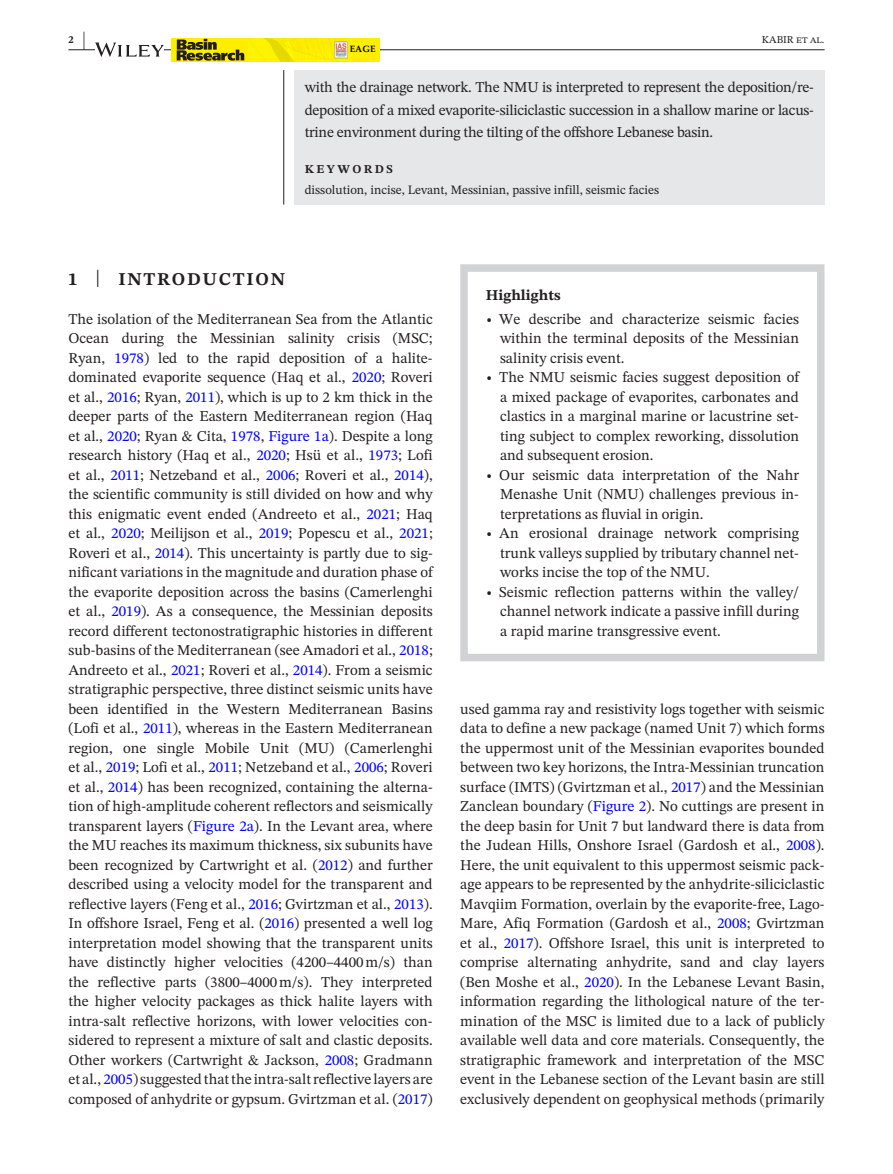
<style>
.page{position:relative;width:893px;height:1174px;background:#fff}
.page>*{position:absolute;margin:0;border:0;box-sizing:border-box;transform-origin:0 0}
.t1{font:700 18px "STIX Two Text";letter-spacing:.1em;color:#231f20}
.t2{font:15px/19.5px "STIX Two Text";color:#231f20;text-align:justify}
.t3{font:700 15px "STIX Two Text";color:#231f20}
.t4{font:12.75px "STIX Two Text";color:#231f20}
.t5{font:700 12px "STIX Two Text";letter-spacing:.2em;color:#231f20}
.t6{font:10.5px "STIX Two Text";color:#231f20}
.t7{font:700 10.5px "STIX Two Text";color:#231f20}
.t8{font:700 9.15px "Palatino Linotype";color:#000}
.s1{font-size:21px}
.s2{font-weight:400;font-size:23.7px}
.s3{color:#00f}
</style>
<div class="page">
<hr style="left:68px;top:49px;width:756px;height:1px;background:#231f20">
<svg style="left:95px;top:43px;width:69px;height:14px"></svg>
<div style="left:171px;top:38px;width:208px;height:23px;background:#fe0"></div>
<img style="left:264px;top:38px;width:88px;height:23px">
<svg style="left:177px;top:39px;width:67px;height:22px"></svg>
<div style="left:294px;top:70px;width:530px;height:134px;background:#e6e7e9"></div>
<hr style="left:283px;top:70px;width:1px;height:134px;background:#231f20">
<div style="left:460px;top:264px;width:364px;height:397px;border:8px solid #d1d2d4"></div>
<p class="t7" style="left:68px;top:32px;width:18px">2 <span class="s1">|</span></p>
<p class="t8" style="left:350px;top:42px;width:27px">EAGE</p>
<p class="t6" style="left:762px;top:32px;width:64px">KABIR et al.</p>
<p class="t2" style="left:305px;top:76px;width:511px;line-height:22.5px">with the drainage network. The NMU is interpreted to represent the deposition/re&shy;deposition of a mixed evaporite-siliciclastic succession in a shallow marine or lacus&shy;trine environment during the tilting of the offshore Lebanese basin.</p>
<p class="t5" style="left:305px;top:160px;width:90px">KEYWORDS</p>
<p class="t4" style="left:305px;top:181px;width:356px">dissolution, incise, Levant, Messinian, passive infill, seismic facies</p>
<p class="t1" style="left:68px;top:266px;width:218px">1 <span class="s2">|</span> INTRODUCTION</p>
<p class="t2" style="left:68px;top:309px;width:366px">The isolation of the Mediterranean Sea from the Atlantic Ocean during the Messinian salinity crisis (MSC; Ryan, <span class="s3">1978</span>) led to the rapid deposition of a halite&shy;dominated evaporite sequence (Haq et al., <span class="s3">2020</span>; Roveri et al., <span class="s3">2016</span>; Ryan, <span class="s3">2011</span>), which is up to 2 km thick in the deeper parts of the Eastern Mediterranean region (Haq et al., <span class="s3">2020</span>; Ryan &amp; Cita, <span class="s3">1978</span>, <span class="s3">Figure 1a</span>). Despite a long research history (Haq et al., <span class="s3">2020</span>; Hsü et al., <span class="s3">1973</span>; Lofi et al., <span class="s3">2011</span>; Netzeband et al., <span class="s3">2006</span>; Roveri et al., <span class="s3">2014</span>), the scientific community is still divided on how and why this enigmatic event ended (Andreeto et al., <span class="s3">2021</span>; Haq et al., <span class="s3">2020</span>; Meilijson et al., <span class="s3">2019</span>; Popescu et al., <span class="s3">2021</span>; Roveri et al., <span class="s3">2014</span>). This uncertainty is partly due to sig&shy;nificant variations in the magnitude and duration phase of the evaporite deposition across the basins (Camerlenghi et al., <span class="s3">2019</span>). As a consequence, the Messinian deposits record different tectonostratigraphic histories in different sub-basins of the Mediterranean (see Amadori et al., <span class="s3">2018</span>; Andreeto et al., <span class="s3">2021</span>; Roveri et al., <span class="s3">2014</span>). From a seismic stratigraphic perspective, three distinct seismic units have been identified in the Western Mediterranean Basins (Lofi et al., <span class="s3">2011</span>), whereas in the Eastern Mediterranean region, one single Mobile Unit (MU) (Camerlenghi et al., <span class="s3">2019</span>; Lofi et al., <span class="s3">2011</span>; Netzeband et al., <span class="s3">2006</span>; Roveri et al., <span class="s3">2014</span>) has been recognized, containing the alterna&shy;tion of high-amplitude coherent reflectors and seismically transparent layers (<span class="s3">Figure 2a</span>). In the Levant area, where the MU reaches its maximum thickness, six subunits have been recognized by Cartwright et al. (<span class="s3">2012</span>) and further described using a velocity model for the transparent and reflective layers (Feng et al., <span class="s3">2016</span>; Gvirtzman et al., <span class="s3">2013</span>).<br>In offshore Israel, Feng et al. (<span class="s3">2016</span>) presented a well log interpretation model showing that the transparent units have distinctly higher velocities (4200–4400m/s) than the reflective parts (3800–4000m/s). They interpreted the higher velocity packages as thick halite layers with intra-salt reflective horizons, with lower velocities con&shy;sidered to represent a mixture of salt and clastic deposits.<br>Other workers (Cartwright &amp; Jackson, <span class="s3">2008</span>; Gradmann et al., <span class="s3">2005</span>) suggested that the intra-salt reflective layers are composed of anhydrite or gypsum. Gvirtzman et al. (<span class="s3">2017</span>)</p>
<p class="t3" style="left:486px;top:284px;width:76px">Highlights</p>
<p class="t2" style="left:500px;top:309px;width:300px;text-indent:-14px">• We describe and characterize seismic facies within the terminal deposits of the Messinian salinity crisis event.</p>
<p class="t2" style="left:500px;top:367px;width:300px;text-indent:-14px">• The NMU seismic facies suggest deposition of a mixed package of evaporites, carbonates and clastics in a marginal marine or lacustrine set&shy;ting subject to complex reworking, dissolution and subsequent erosion.</p>
<p class="t2" style="left:500px;top:465px;width:300px;text-indent:-14px">• Our seismic data interpretation of the Nahr Menashe Unit (NMU) challenges previous in&shy;terpretations as fluvial in origin.</p>
<p class="t2" style="left:500px;top:523px;width:300px;text-indent:-14px">• An erosional drainage network comprising trunk valleys supplied by tributary channel net&shy;works incise the top of the NMU.</p>
<p class="t2" style="left:500px;top:582px;width:300px;text-indent:-14px">• Seismic reflection patterns within the valley/ channel network indicate a passive infill during a rapid marine transgressive event.</p>
<p class="t2" style="left:460px;top:699px;width:366px">used gamma ray and resistivity logs together with seismic data to define a new package (named Unit 7) which forms the uppermost unit of the Messinian evaporites bounded between two key horizons, the Intra-Messinian truncation surface (IMTS) (Gvirtzman et al., <span class="s3">2017</span>) and the Messinian Zanclean boundary (<span class="s3">Figure 2</span>). No cuttings are present in the deep basin for Unit 7 but landward there is data from the Judean Hills, Onshore Israel (Gardosh et al., <span class="s3">2008</span>).<br>Here, the unit equivalent to this uppermost seismic pack&shy;age appears to be represented by the anhydrite-siliciclastic Mavqiim Formation, overlain by the evaporite-free, Lago-Mare, Afiq Formation (Gardosh et al., <span class="s3">2008</span>; Gvirtzman et al., <span class="s3">2017</span>). Offshore Israel, this unit is interpreted to comprise alternating anhydrite, sand and clay layers (Ben Moshe et al., <span class="s3">2020</span>). In the Lebanese Levant Basin, information regarding the lithological nature of the ter&shy;mination of the MSC is limited due to a lack of publicly available well data and core materials. Consequently, the stratigraphic framework and interpretation of the MSC event in the Lebanese section of the Levant basin are still exclusively dependent on geophysical methods (primarily</p>
</div>
